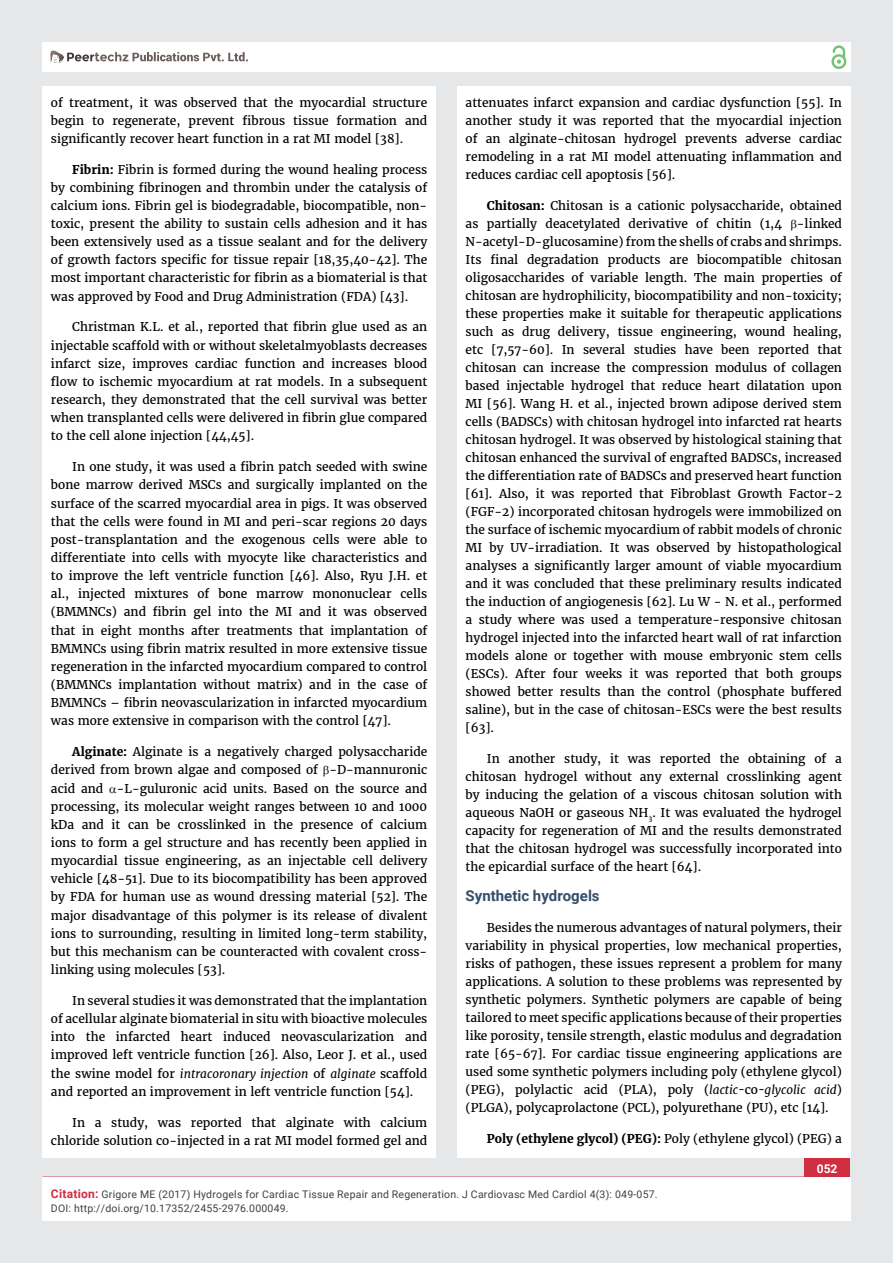
<style>
.page{position:relative;width:893px;height:1263px;background:#e6e7e8}
.page>*{position:absolute;margin:0;border:0;box-sizing:border-box;transform-origin:0 0}
.t1{font:700 15px "Roboto";color:#314e6b}
.t2{font:12px/18px "Merriweather";color:#000;text-align:justify}
.t3{font:700 12px "Merriweather";color:#000}
.t4{font:700 12px "Roboto";color:#fff}
.t5{font:10.5px/13.5px "Roboto";letter-spacing:.02em;color:#414042}
.s1{font-weight:700}
.s2{font-style:italic}
.s3{font-weight:400}
.s4{font-weight:700;font-size:12px;color:#cf2e41}
</style>
<div class="page">
<div style="left:42px;top:43px;width:808px;height:29px;background:#fff"></div>
<div style="left:831px;top:54px;width:15px;height:15px;border:2px solid #74c273;border-radius:50%"></div>
<svg style="left:831px;top:45px;width:15px;height:19px"></svg>
<div style="left:804px;top:1157px;width:46px;height:43px;background:#cf2e41"></div>
<svg style="left:49px;top:50px;width:199px;height:14px"></svg>
<div style="left:42px;top:1177px;width:809px;height:43px;background:#fff"></div>
<div style="left:42px;top:87px;width:394px;height:1071px;background:#fff"></div>
<div style="left:457px;top:87px;width:393px;height:1071px;background:#fff"></div>
<p class="t2" style="left:51px;top:94px;width:378px">of treatment, it was observed that the myocardial structure begin to regenerate, prevent fibrous tissue formation and significantly recover heart function in a rat MI model [38].</p>
<p class="t2" style="left:51px;top:160px;width:378px;text-indent:21px"><span class="s1">Fibrin:</span> Fibrin is formed during the wound healing process by combining fibrinogen and thrombin under the catalysis of calcium ions. Fibrin gel is biodegradable, biocompatible, non&shy;toxic, present the ability to sustain cells adhesion and it has been extensively used as a tissue sealant and for the delivery of growth factors specific for tissue repair [18,35,40-42]. The most important characteristic for fibrin as a biomaterial is that was approved by Food and Drug Administration (FDA) [43].</p>
<p class="t2" style="left:51px;top:318px;width:378px;text-indent:21px">Christman K.L. et al., reported that fibrin glue used as an injectable scaffold with or without skeletalmyoblasts decreases infarct size, improves cardiac function and increases blood flow to ischemic myocardium at rat models. In a subsequent research, they demonstrated that the cell survival was better when transplanted cells were delivered in fibrin glue compared to the cell alone injection [44,45].</p>
<p class="t2" style="left:51px;top:458px;width:378px;text-indent:21px">In one study, it was used a fibrin patch seeded with swine bone marrow derived MSCs and surgically implanted on the surface of the scarred myocardial area in pigs. It was observed that the cells were found in MI and peri-scar regions 20 days post-transplantation and the exogenous cells were able to differentiate into cells with myocyte like characteristics and to improve the left ventricle function [46]. Also, Ryu J.H. et al., injected mixtures of bone marrow mononuclear cells (BMMNCs) and fibrin gel into the MI and it was observed that in eight months after treatments that implantation of BMMNCs using fibrin matrix resulted in more extensive tissue regeneration in the infarcted myocardium compared to control (BMMNCs implantation without matrix) and in the case of BMMNCs – fibrin neovascularization in infarcted myocardium was more extensive in comparison with the control [47].</p>
<p class="t2" style="left:51px;top:743px;width:378px;text-indent:21px"><span class="s1">Alginate:</span> Alginate is a negatively charged polysaccharide derived from brown algae and composed of -D-mannuronic acid and -L-guluronic acid units. Based on the source and processing, its molecular weight ranges between 10 and 1000 kDa and it can be crosslinked in the presence of calcium ions to form a gel structure and has recently been applied in myocardial tissue engineering, as an injectable cell delivery vehicle [48-51]. Due to its biocompatibility has been approved by FDA for human use as wound dressing material [52]. The major disadvantage of this polymer is its release of divalent ions to surrounding, resulting in limited long-term stability, but this mechanism can be counteracted with covalent cross&shy;linking using molecules [53].</p>
<p class="t2" style="left:51px;top:992px;width:378px;text-indent:21px">In several studies it was demonstrated that the implantation of acellular alginate biomaterial in situ with bioactive molecules into the infarcted heart induced neovascularization and improved left ventricle function [26]. Also, Leor J. et al., used the swine model for <span class="s2">intracoronary injection</span> of <span class="s2">alginate</span> scaffold and reported an improvement in left ventricle function [54].</p>
<p class="t2" style="left:51px;top:1113px;width:378px;text-align:right">In a study, was reported that alginate with calcium chloride solution co-injected in a rat MI model formed gel and</p>
<p class="t2" style="left:466px;top:94px;width:378px">attenuates infarct expansion and cardiac dysfunction [55]. In another study it was reported that the myocardial injection of an alginate-chitosan hydrogel prevents adverse cardiac remodeling in a rat MI model attenuating inflammation and reduces cardiac cell apoptosis [56].</p>
<p class="t2" style="left:466px;top:197px;width:378px;text-indent:21px"><span class="s1">Chitosan:</span> Chitosan is a cationic polysaccharide, obtained as partially deacetylated derivative of chitin (1,4 -linked N-acetyl-D-glucosamine) from the shells of crabs and shrimps.<br>Its final degradation products are biocompatible chitosan oligosaccharides of variable length. The main properties of chitosan are hydrophilicity, biocompatibility and non-toxicity; these properties make it suitable for therapeutic applications such as drug delivery, tissue engineering, wound healing, etc [7,57-60]. In several studies have been reported that chitosan can increase the compression modulus of collagen based injectable hydrogel that reduce heart dilatation upon MI [56]. Wang H. et al., injected brown adipose derived stem cells (BADSCs) with chitosan hydrogel into infarcted rat hearts chitosan hydrogel. It was observed by histological staining that chitosan enhanced the survival of engrafted BADSCs, increased the differentiation rate of BADSCs and preserved heart function [61]. Also, it was reported that Fibroblast Growth Factor-2 (FGF-2) incorporated chitosan hydrogels were immobilized on the surface of ischemic myocardium of rabbit models of chronic MI by UV-irradiation. It was observed by histopathological analyses a significantly larger amount of viable myocardium and it was concluded that these preliminary results indicated the induction of angiogenesis [62]. Lu W - N. et al., performed a study where was used a temperature-responsive chitosan hydrogel injected into the infarcted heart wall of rat infarction models alone or together with mouse embryonic stem cells (ESCs). After four weeks it was reported that both groups showed better results than the control (phosphate buffered saline), but in the case of chitosan-ESCs were the best results [63].</p>
<p class="t2" style="left:466px;top:749px;width:378px;text-indent:21px">In another study, it was reported the obtaining of a chitosan hydrogel without any external crosslinking agent by inducing the gelation of a viscous chitosan solution with aqueous NaOH or gaseous NH<sub>3</sub>. It was evaluated the hydrogel capacity for regeneration of MI and the results demonstrated that the chitosan hydrogel was successfully incorporated into the epicardial surface of the heart [64].</p>
<p class="t1" style="left:466px;top:887px;width:136px">Synthetic hydrogels</p>
<p class="t2" style="left:466px;top:919px;width:378px;text-indent:21px">Besides the numerous advantages of natural polymers, their variability in physical properties, low mechanical properties, risks of pathogen, these issues represent a problem for many applications. A solution to these problems was represented by synthetic polymers. Synthetic polymers are capable of being tailored to meet specific applications because of their properties like porosity, tensile strength, elastic modulus and degradation rate [65-67]. For cardiac tissue engineering applications are used some synthetic polymers including poly (ethylene glycol) (PEG), polylactic acid (PLA), poly (<span class="s2">lactic-</span>co<span class="s2">-glycolic acid</span>) (PLGA), polycaprolactone (PCL), polyurethane (PU), etc [14].</p>
<p class="t3" style="left:487px;top:1131px;width:357px">Poly (ethylene glycol) (PEG): <span class="s3">Poly (ethylene glycol) (PEG) a</span></p>
<p class="t4" style="left:817px;top:1162px;width:22px">052</p>
<p class="t5" style="left:51px;top:1188px;width:608px"><span class="s4">Citation:</span> Grigore ME (2017) Hydrogels for Cardiac Tissue Repair and Regeneration. J Cardiovasc Med Cardiol 4(3): 049-057.<br>DOI: http://doi.org/10.17352/2455-2976.000049.</p>
</div>
